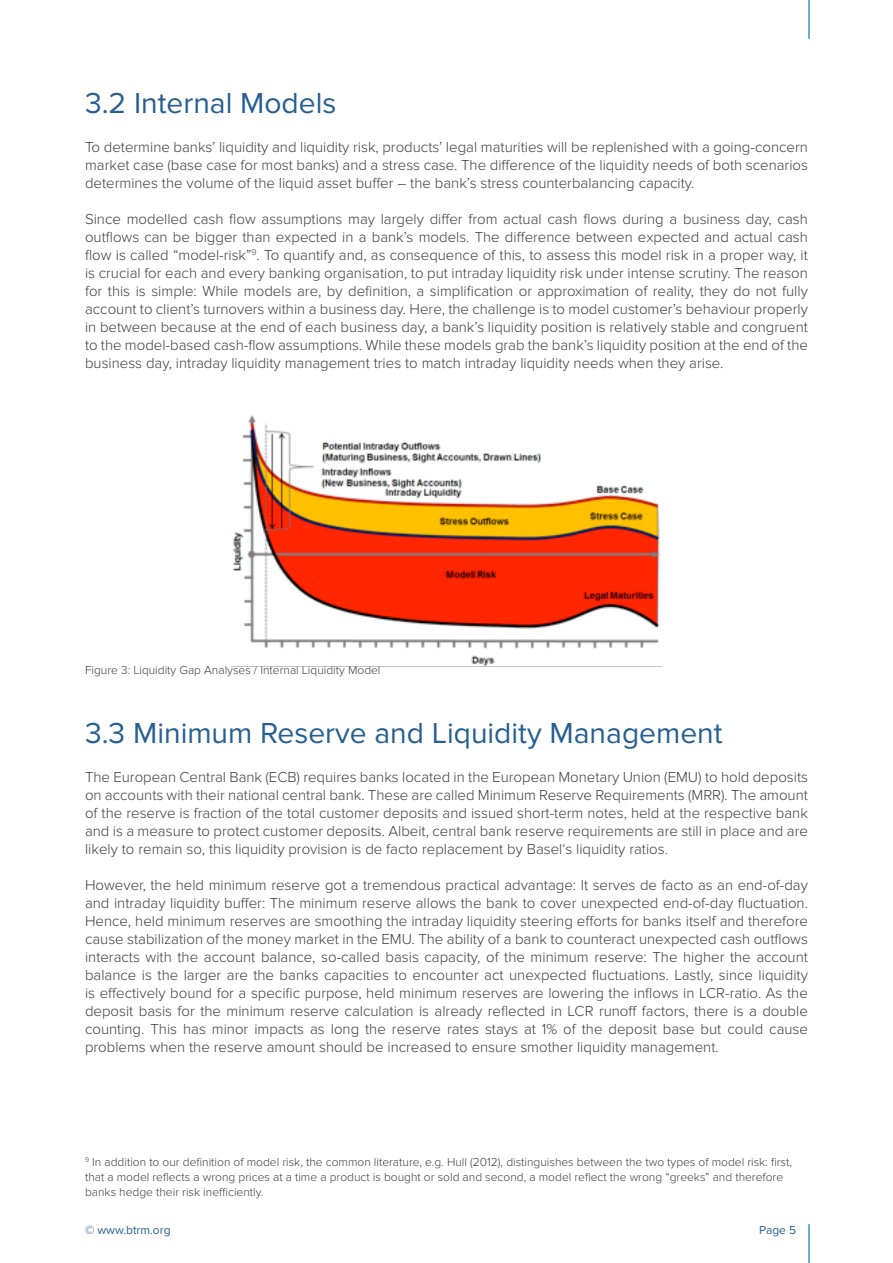
<style>
.page{position:relative;width:893px;height:1263px;background:#fff}
.page>*{position:absolute;margin:0;border:0;box-sizing:border-box;transform-origin:0 0}
.Subhead1{font:30px "Proxima Nova";color:#265f91}
.Heading{font:300 15px/18px "Proxima Nova";color:#3e3e3f;text-align:justify}
.Body{font:300 12px/15px "Proxima Nova";color:#3e3e3f}
.Heading-2{font:300 12px "Proxima Nova";color:#3e3e3f}
.t1{font:12px "Proxima Nova";color:#265f91}
</style>
<div class="page">
<hr style="left:808px;top:1224px;width:2px;height:39px;background:#3793d0">
<hr style="left:808px;top:0;width:2px;height:39px;background:#3793d0">
<img style="left:231px;top:415px;width:431px;height:252px">
<p class="Subhead1" style="left:85px;top:85px;width:253px">3.2 Internal Models</p>
<p class="Heading" style="left:85px;top:138px;width:724px">To determine banks’ liquidity and liquidity risk, products’ legal maturities will be replenished with a going-concern market case (base case for most banks) and a stress case. The difference of the liquidity needs of both scenarios determines the volume of the liquid asset buffer – the bank’s stress counterbalancing capacity.</p>
<p class="Heading" style="left:85px;top:210px;width:724px">Since modelled cash flow assumptions may largely differ from actual cash flows during a business day, cash outflows can be bigger than expected in a bank’s models. The difference between expected and actual cash flow is called “model-risk”<sup>9</sup>. To quantify and, as consequence of this, to assess this model risk in a proper way, it is crucial for each and every banking organisation, to put intraday liquidity risk under intense scrutiny. The reason for this is simple: While models are, by definition, a simplification or approximation of reality, they do not fully account to client’s turnovers within a business day. Here, the challenge is to model customer’s behaviour properly in between because at the end of each business day, a bank’s liquidity position is relatively stable and congruent to the model-based cash-flow assumptions. While these models grab the bank’s liquidity position at the end of the business day, intraday liquidity management tries to match intraday liquidity needs when they arise.</p>
<p class="Heading-2" style="left:85px;top:663px;width:297px">Figure 3: Liquidity Gap Analyses / Internal Liquidity Model</p>
<p class="Subhead1" style="left:85px;top:715px;width:639px">3.3 Minimum Reserve and Liquidity Management</p>
<p class="Heading" style="left:85px;top:768px;width:724px">The European Central Bank (ECB) requires banks located in the European Monetary Union (EMU) to hold deposits on accounts with their national central bank. These are called Minimum Reserve Requirements (MRR). The amount of the reserve is fraction of the total customer deposits and issued short-term notes, held at the respective bank and is a measure to protect customer deposits. Albeit, central bank reserve requirements are still in place and are likely to remain so, this liquidity provision is de facto replacement by Basel‘s liquidity ratios.</p>
<p class="Heading" style="left:85px;top:876px;width:724px">However, the held minimum reserve got a tremendous practical advantage: It serves de facto as an end-of-day and intraday liquidity buffer: The minimum reserve allows the bank to cover unexpected end-of-day fluctuation.<br>Hence, held minimum reserves are smoothing the intraday liquidity steering efforts for banks itself and therefore cause stabilization of the money market in the EMU. The ability of a bank to counteract unexpected cash outflows interacts with the account balance, so-called basis capacity, of the minimum reserve: The higher the account balance is the larger are the banks capacities to encounter act unexpected fluctuations. Lastly, since liquidity is effectively bound for a specific purpose, held minimum reserves are lowering the inflows in LCR-ratio. As the deposit basis for the minimum reserve calculation is already reflected in LCR runoff factors, there is a double counting. This has minor impacts as long the reserve rates stays at 1% of the deposit base but could cause problems when the reserve amount should be increased to ensure smother liquidity management.</p>
<p class="Body" style="left:85px;top:1155px;width:708px"><sup>9</sup> In addition to our definition of model risk, the common literature, e.g. Hull (2012), distinguishes between the two types of model risk: first, that a model reflects a wrong prices at a time a product is bought or sold and second, a model reflect the wrong “greeks” and therefore banks hedge their risk inefficiently.</p>
<p class="t1" style="left:85px;top:1223px;width:87px">© www.btrm.org</p>
<p class="t1" style="left:759px;top:1223px;width:38px">Page 5</p>
</div>
